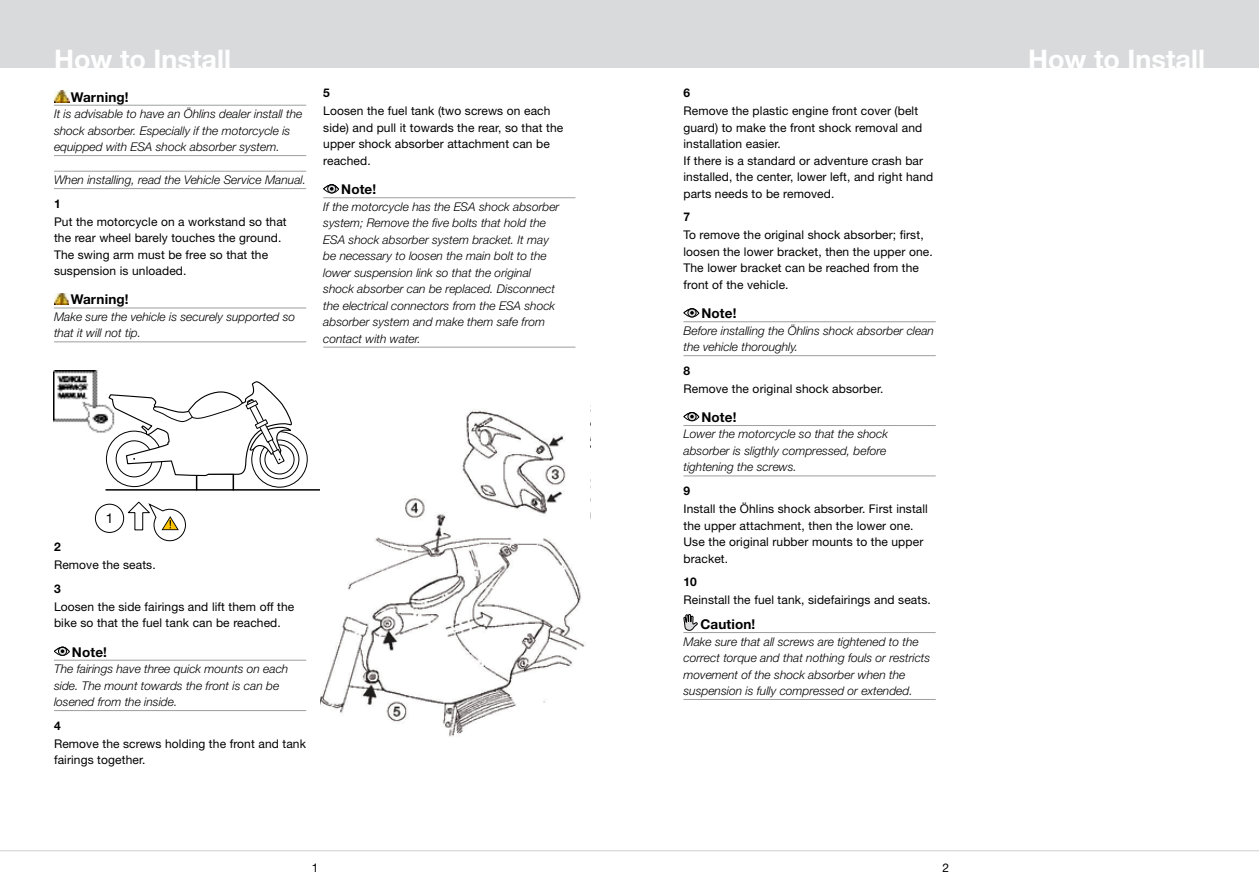
<style>
.page{position:relative;width:1259px;height:893px;background:#fff}
.page>*{position:absolute;margin:0;border:0;box-sizing:border-box;transform-origin:0 0}
.t1{font:700 27px "Helvetica Neue LT Std";color:#fff}
.t2{font:700 13.5px "Helvetica Neue LT Std";letter-spacing:.01em;color:#000}
.t3{font:13.5px "Helvetica Neue LT Std";color:#000}
.t4{font:italic 300 12px/16.5px "Helvetica Neue LT Std";color:#000}
.t5{font:12px/16.5px "Helvetica Neue LT Std";letter-spacing:.01em;color:#000}
.t6{font:700 12px "Helvetica Neue LT Std";color:#000}
</style>
<div class="page">
<div style="left:0;top:0;width:1259px;height:67px;background:#d9dadb"></div>
<hr style="left:0;top:850px;width:1259px;height:1px;background:#d9dadb">
<hr style="left:54px;top:105px;width:252px;height:1px;background:#9c9e9f">
<hr style="left:54px;top:155px;width:252px;height:1px;background:#9c9e9f">
<hr style="left:54px;top:171px;width:252px;height:1px;background:#9c9e9f">
<hr style="left:54px;top:188px;width:252px;height:1px;background:#9c9e9f">
<hr style="left:54px;top:308px;width:252px;height:1px;background:#9c9e9f">
<hr style="left:54px;top:342px;width:252px;height:1px;background:#9c9e9f">
<img style="left:54px;top:90px;width:15px;height:12px">
<img style="left:54px;top:293px;width:14px;height:12px">
<hr style="left:54px;top:660px;width:252px;height:1px;background:#9c9e9f">
<hr style="left:54px;top:710px;width:252px;height:1px;background:#9c9e9f">
<div style="left:54px;top:647px;width:16px;height:9px;border:1px solid #000;border-radius:50%"></div>
<div style="left:58px;top:647px;width:9px;height:8px;background:#d9dadb;border-radius:50%"></div>
<div style="left:58px;top:647px;width:9px;height:9px;border:1px solid #000;border-radius:50%"></div>
<svg style="left:54px;top:647px;width:16px;height:6px"></svg>
<div style="left:95px;top:504px;width:29px;height:29px;border:1px solid #000;border-radius:50%"></div>
<svg style="left:127px;top:501px;width:59px;height:41px"></svg>
<img style="left:54px;top:370px;width:51px;height:63px">
<hr style="left:106px;top:489px;width:217px;height:2px;background:#000">
<svg style="left:105px;top:381px;width:203px;height:107px"></svg>
<hr style="left:323px;top:197px;width:252px;height:1px;background:#9c9e9f">
<hr style="left:323px;top:347px;width:252px;height:1px;background:#9c9e9f">
<div style="left:323px;top:184px;width:16px;height:9px;border:1px solid #000;border-radius:50%"></div>
<div style="left:327px;top:184px;width:9px;height:9px;border:1px solid #000;border-radius:50%"></div>
<svg style="left:323px;top:184px;width:16px;height:7px"></svg>
<hr style="left:683px;top:321px;width:252px;height:1px;background:#9c9e9f">
<hr style="left:683px;top:355px;width:252px;height:1px;background:#9c9e9f">
<hr style="left:683px;top:425px;width:252px;height:1px;background:#9c9e9f">
<hr style="left:683px;top:476px;width:252px;height:1px;background:#9c9e9f">
<hr style="left:683px;top:632px;width:252px;height:1px;background:#9c9e9f">
<hr style="left:683px;top:699px;width:252px;height:1px;background:#9c9e9f">
<div style="left:683px;top:308px;width:16px;height:9px;border:1px solid #000;border-radius:50%"></div>
<div style="left:687px;top:308px;width:9px;height:9px;border:1px solid #000;border-radius:50%"></div>
<svg style="left:683px;top:308px;width:16px;height:7px"></svg>
<div style="left:683px;top:412px;width:16px;height:9px;border:1px solid #000;border-radius:50%"></div>
<div style="left:687px;top:412px;width:9px;height:9px;border:1px solid #000;border-radius:50%"></div>
<svg style="left:683px;top:412px;width:16px;height:6px"></svg>
<svg style="left:683px;top:614px;width:14px;height:17px"></svg>
<img style="left:320px;top:410px;width:265px;height:327px">
<div style="left:580px;top:400px;width:10px;height:148px;background:#fff"></div>
<h1 class="t1" style="left:54px;top:42px;width:178px">How to Install</h1>
<h1 class="t1" style="left:1028px;top:42px;width:178px">How to Install</h1>
<p class="t2" style="left:71px;top:88px;width:59px">Warning!</p>
<p class="t4" style="left:54px;top:105px;width:250px">It is advisable to have an Öhlins dealer install the shock absorber. Especially if the motorcycle is equipped with ESA shock absorber system.</p>
<p class="t4" style="left:54px;top:171px;width:254px">When installing, read the Vehicle Service Manual.</p>
<p class="t6" style="left:54px;top:196px;width:8px">1</p>
<p class="t5" style="left:54px;top:213px;width:234px">Put the motorcycle on a workstand so that the rear wheel barely touches the ground.<br>The swing arm must be free so that the suspension is unloaded.</p>
<p class="t2" style="left:71px;top:291px;width:59px">Warning!</p>
<p class="t4" style="left:54px;top:308px;width:243px">Make sure the vehicle is securely supported so that it will not tip.</p>
<p class="t6" style="left:683px;top:86px;width:8px">6</p>
<p class="t5" style="left:683px;top:103px;width:251px">Remove the plastic engine front cover (belt guard) to make the front shock removal and installation easier.<br>If there is a standard or adventure crash bar installed, the center, lower left, and right hand parts needs to be removed.</p>
<p class="t6" style="left:683px;top:210px;width:8px">7</p>
<p class="t5" style="left:683px;top:227px;width:251px">To remove the original shock absorber; first, loosen the lower bracket, then the upper one.<br>The lower bracket can be reached from the front of the vehicle.</p>
<p class="t2" style="left:701px;top:305px;width:37px">Note!</p>
<p class="t4" style="left:683px;top:322px;width:252px">Before installing the Öhlins shock absorber clean the vehicle thoroughly.</p>
<p class="t6" style="left:683px;top:363px;width:8px">8</p>
<p class="t5" style="left:683px;top:380px;width:201px">Remove the original shock absorber.</p>
<p class="t2" style="left:701px;top:409px;width:37px">Note!</p>
<p class="t4" style="left:683px;top:426px;width:206px">Lower the motorcycle so that the shock absorber is sligthly compressed, before tightening the screws.</p>
<p class="t6" style="left:683px;top:483px;width:8px">9</p>
<p class="t5" style="left:683px;top:500px;width:246px">Install the Öhlins shock absorber. First install the upper attachment, then the lower one.<br>Use the original rubber mounts to the upper bracket.</p>
<p class="t6" style="left:683px;top:574px;width:15px">10</p>
<p class="t5" style="left:683px;top:591px;width:249px">Reinstall the fuel tank, sidefairings and seats.</p>
<p class="t2" style="left:700px;top:616px;width:56px">Caution!</p>
<p class="t4" style="left:683px;top:633px;width:248px">Make sure that all screws are tightened to the correct torque and that nothing fouls or restricts movement of the shock absorber when the suspension is fully compressed or extended.</p>
<p class="t6" style="left:323px;top:86px;width:8px">5</p>
<p class="t5" style="left:323px;top:103px;width:242px">Loosen the fuel tank (two screws on each side) and pull it towards the rear, so that the upper shock absorber attachment can be reached.</p>
<p class="t2" style="left:341px;top:181px;width:37px">Note!</p>
<p class="t4" style="left:323px;top:198px;width:238px">If the motorcycle has the ESA shock absorber system; Remove the five bolts that hold the ESA shock absorber system bracket. It may be necessary to loosen the main bolt to the lower suspension link so that the original shock absorber can be replaced. Disconnect the electrical connectors from the ESA shock absorber system and make them safe from contact with water.</p>
<p class="t3" style="left:106px;top:510px;width:9px">1</p>
<p class="t6" style="left:54px;top:540px;width:8px">2</p>
<p class="t5" style="left:54px;top:557px;width:103px">Remove the seats.</p>
<p class="t6" style="left:54px;top:581px;width:8px">3</p>
<p class="t5" style="left:54px;top:598px;width:242px">Loosen the side fairings and lift them off the bike so that the fuel tank can be reached.</p>
<p class="t2" style="left:72px;top:643px;width:37px">Note!</p>
<p class="t4" style="left:54px;top:660px;width:236px">The fairings have three quick mounts on each side. The mount towards the front is can be losened from the inside.</p>
<p class="t6" style="left:54px;top:718px;width:8px">4</p>
<p class="t5" style="left:54px;top:735px;width:253px">Remove the screws holding the front and tank fairings together.</p>
<p class="t5" style="left:312px;top:859px;width:8px">1</p>
<p class="t5" style="left:942px;top:859px;width:8px">2</p>
</div>
